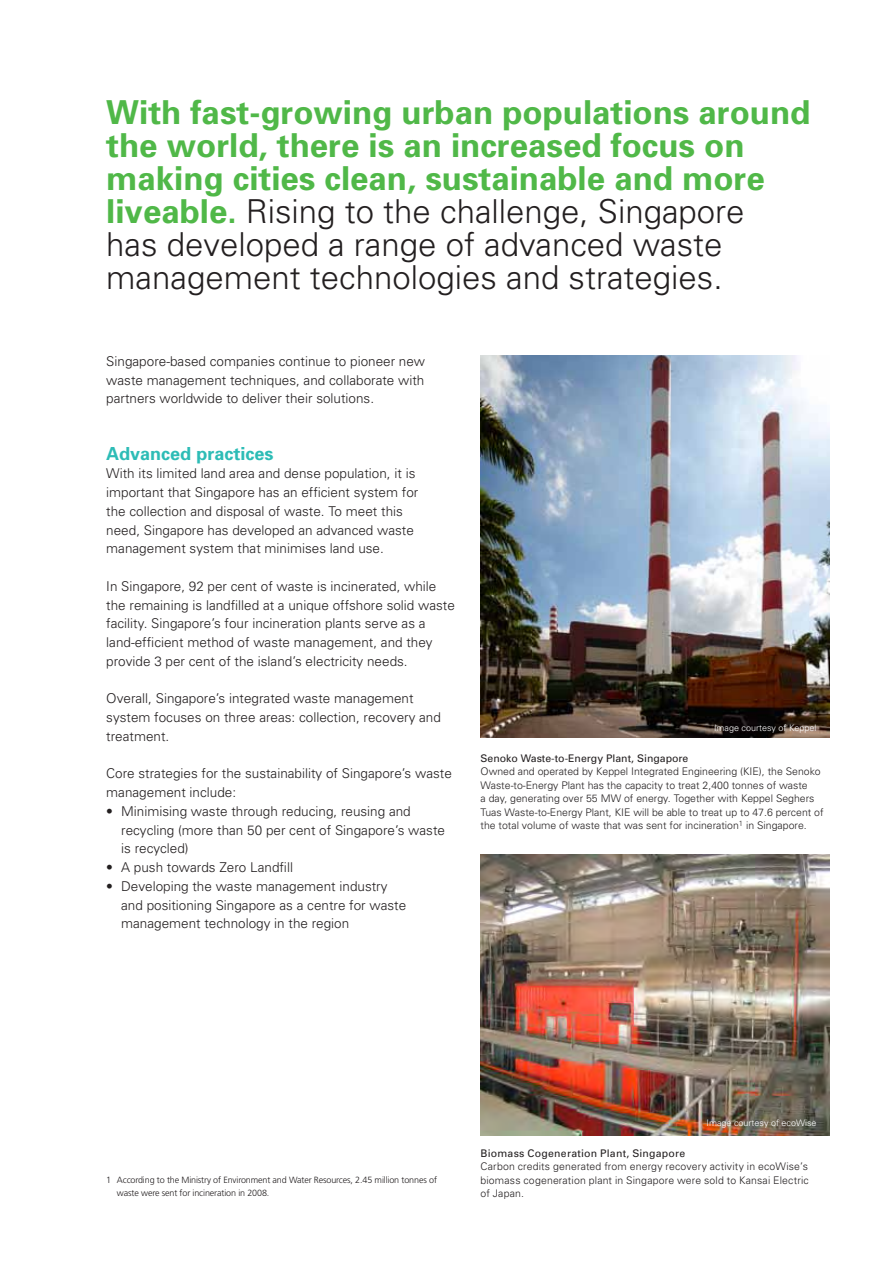
<style>
.page{position:relative;width:893px;height:1263px;background:#fff}
.page>*{position:absolute;margin:0;border:0;box-sizing:border-box;transform-origin:0 0}
.t1{font:700 33px/33px "Univers";color:#50b848}
.t2{font:700 18px "Univers";color:#2dbcb6}
.t3{font:300 13.5px/18.8px "Univers";color:#231f20}
.t4{font:300 10.5px/13.5px "Univers";color:#231f20;text-align:justify}
.t5{font:10.5px "Univers";letter-spacing:.015em;color:#231f20}
.t6{font:300 9px/13.5px "Frutiger";letter-spacing:-.015em;color:#231f20}
.t7{font:300 9px "Univers";color:#fff}
.s1{font-weight:300;color:#231f20}
</style>
<div class="page">
<img style="left:480px;top:855px;width:349px;height:280px">
<img style="left:480px;top:355px;width:349px;height:383px">
<p class="t1" style="left:106px;top:96px;width:706px">With fast-growing urban populations around the world, there is an increased focus on making cities clean, sustainable and more liveable. <span class="s1">Rising to the challenge, Singapore<br>has developed a range of advanced waste management technologies and strategies.</span></p>
<p class="t3" style="left:106px;top:352px;width:320px;text-align:justify">Singapore-based companies continue to pioneer new waste management techniques, and collaborate with partners worldwide to deliver their solutions.</p>
<h2 class="t2" style="left:106px;top:442px;width:169px">Advanced practices</h2>
<p class="t3" style="left:106px;top:464px;width:314px">With its limited land area and dense population, it is important that Singapore has an efficient system for the collection and disposal of waste. To meet this need, Singapore has developed an advanced waste management system that minimises land use.</p>
<p class="t3" style="left:106px;top:577px;width:350px">In Singapore, 92 per cent of waste is incinerated, while the remaining is landfilled at a unique offshore solid waste facility. Singapore’s four incineration plants serve as a land-efficient method of waste management, and they provide 3 per cent of the island’s electricity needs.</p>
<p class="t3" style="left:106px;top:689px;width:336px">Overall, Singapore’s integrated waste management system focuses on three areas: collection, recovery and treatment.</p>
<p class="t3" style="left:106px;top:764px;width:347px">Core strategies for the sustainability of Singapore’s waste management include:</p>
<p class="t3" style="left:121px;top:802px;width:325px;text-indent:-15px">• Minimising waste through reducing, reusing and recycling (more than 50 per cent of Singapore’s waste is recycled)</p>
<p class="t3" style="left:106px;top:858px;width:188px">• A push towards Zero Landfill</p>
<p class="t3" style="left:121px;top:877px;width:287px;text-indent:-15px">• Developing the waste management industry and positioning Singapore as a centre for waste management technology in the region</p>
<p class="t7" style="left:714px;top:723px;width:104px">Image courtesy of Keppel</p>
<p class="t5" style="left:480px;top:752px;width:209px">Senoko Waste-to-Energy Plant, Singapore</p>
<p class="t4" style="left:480px;top:765px;width:345px;text-align:left">Owned and operated by Keppel Integrated Engineering (KIE), the Senoko Waste-to-Energy Plant has the capacity to treat 2,400 tonnes of waste<br>a day, generating over 55 MW of energy. Together with Keppel Seghers Tuas Waste-to-Energy Plant, KIE will be able to treat up to 47.6 percent of the total volume of waste that was sent for incineration<sup>1</sup> in Singapore.</p>
<p class="t6" style="left:117px;top:1173px;width:322px;text-indent:-11px">1 According to the Ministry of Environment and Water Resources, 2.45 million tonnes of waste were sent for incineration in 2008.</p>
<p class="t7" style="left:706px;top:1118px;width:112px">Image courtesy of ecoWise</p>
<p class="t5" style="left:480px;top:1147px;width:206px">Biomass Cogeneration Plant, Singapore</p>
<p class="t4" style="left:480px;top:1159px;width:330px">Carbon credits generated from energy recovery activity in ecoWise’s biomass cogeneration plant in Singapore were sold to Kansai Electric of Japan.</p>
</div>
